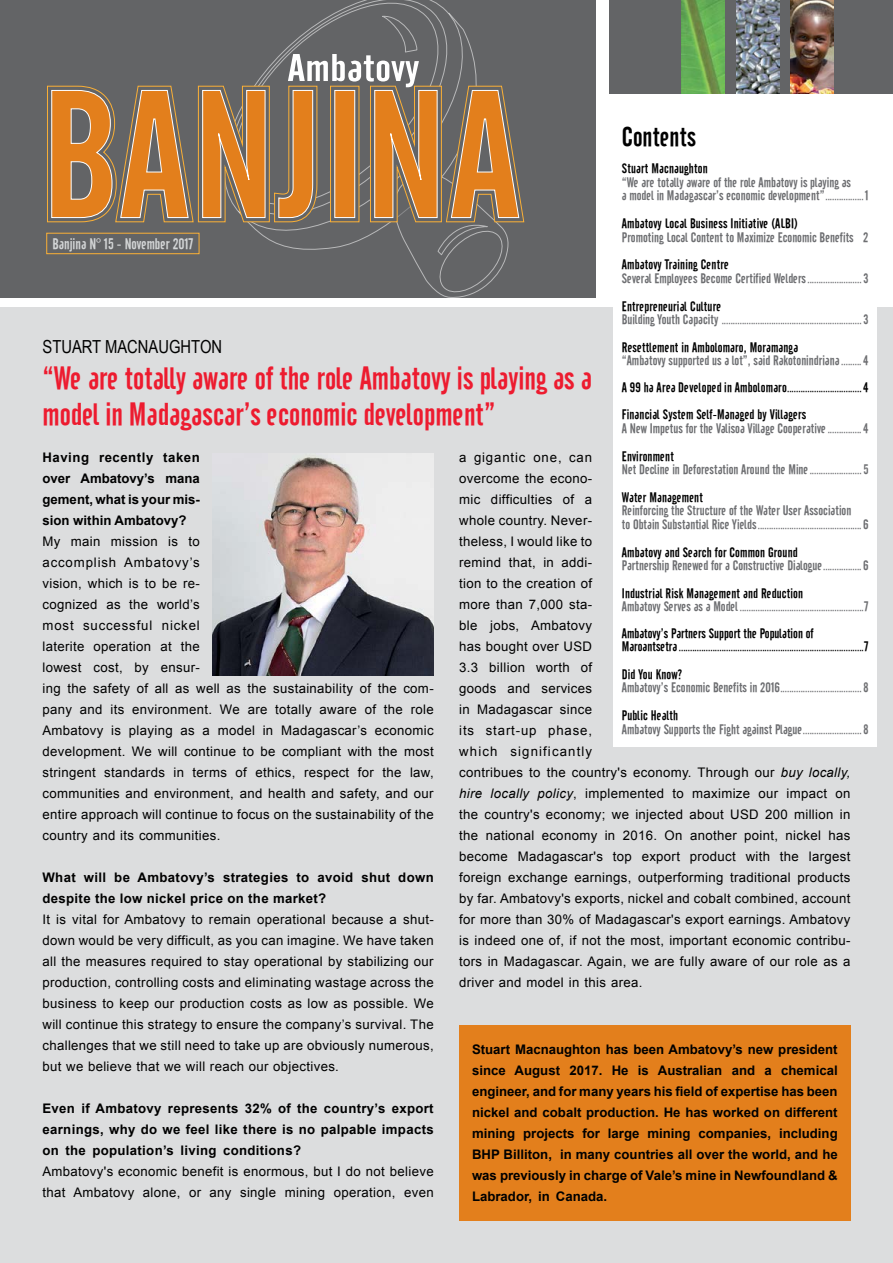
<style>
.page{position:relative;width:893px;height:1263px;background:#fff}
.page>*{position:absolute;margin:0;border:0;box-sizing:border-box;transform-origin:0 0}
.t1{font:31.5px/36px "Cafeta";color:#ed1b2f}
.t2{font:27px "Cafeta";letter-spacing:.005em;color:#000}
.t3{font:18px "Arial Narrow";color:#000}
.t4{font:15px "Cafeta";color:#d3d5d6}
.t5{font:13.5px/13.5px "Cafeta";color:#6d6e71}
.t6{font:13.5px "Cafeta";letter-spacing:.01em;color:#000}
.t7{font:13.2px/21px "Arial";letter-spacing:.025em;color:#000}
.t8{font:700 13.2px/21px "Arial";letter-spacing:.025em;color:#000;text-align:justify}
.t9{font:10.5px "Cafeta";color:#6d6e71}
.t10{font:10.5px "Cafeta";color:#000}
.s1{font-size:10.5px}
.s2{color:#000}
.s3{font-size:13.5px}
.s4{font-style:italic}
</style>
<div class="page">
<div style="left:0;top:0;width:595px;height:298px;background:#636466"></div>
<div style="left:0;top:307px;width:893px;height:956px;background:#dcddde"></div>
<div style="left:459px;top:1025px;width:391px;height:195px;background:#e37f1c"></div>
<div style="left:609px;top:0;width:284px;height:94px;background:#636466"></div>
<svg style="left:336px;top:0;width:112px;height:12px"></svg>
<svg style="left:47px;top:15px;width:478px;height:283px"></svg>
<div style="left:613px;top:121px;width:264px;height:625px;background:#fff"></div>
<img style="left:682px;top:0;width:43px;height:94px">
<img style="left:736px;top:0;width:43px;height:94px">
<img style="left:790px;top:0;width:44px;height:94px">
<img style="left:213px;top:454px;width:221px;height:221px">
<h2 class="t2" style="left:622px;top:121px;width:76px">Contents</h2>
<p class="t6" style="left:622px;top:161px;width:87px">Stuart Macnaughton</p>
<p class="t5" style="left:622px;top:176px;width:248px">“We are totally aware of the role Ambatovy is playing as<br>a model in Madagascar’s economic development”<span class="s1">.................</span>1</p>
<p class="t6" style="left:622px;top:216px;width:178px">Ambatovy Local Business Initiative (ALBI)</p>
<p class="t5" style="left:622px;top:230px;width:248px">Promoting Local Content to Maximize Economic Benefits 2</p>
<p class="t5" style="left:622px;top:258px;width:248px"><span class="s2">Ambatovy Training Centre<br></span>Several Employees Become Certified Welders<span class="s1">........................</span> 3</p>
<p class="t6" style="left:622px;top:298px;width:101px">Entrepreneurial Culture</p>
<p class="t9" style="left:622px;top:315px;width:248px"><span class="s3">Building Youth Capacity</span> .............................................................. <span class="s3">3</span></p>
<p class="t5" style="left:622px;top:341px;width:248px"><span class="s2">Resettlement in Ambolomaro, Moramanga<br></span>“Ambatovy supported us a lot”, said Rakotonindriana <span class="s1">.........</span>4</p>
<p class="t10" style="left:622px;top:382px;width:248px"><span class="s3">A 99 ha Area Developed in Ambolomaro</span>.................................<span class="s3">4</span></p>
<p class="t5" style="left:622px;top:408px;width:248px"><span class="s2">Financial System Self-Managed by Villagers<br></span>A New Impetus for the Valisoa Village Cooperative <span class="s1">...............</span>4</p>
<p class="t5" style="left:622px;top:449px;width:248px"><span class="s2">Environment<br></span>Net Decline in Deforestation Around the Mine<span class="s1">.......................</span> 5</p>
<p class="t6" style="left:622px;top:490px;width:83px">Water Management</p>
<p class="t5" style="left:622px;top:504px;width:231px">Reinforcing the Structure of the Water User Association</p>
<p class="t9" style="left:622px;top:519px;width:248px"><span class="s3">to Obtain Substantial Rice Yields</span>.............................................. <span class="s3">6</span></p>
<p class="t5" style="left:622px;top:545px;width:248px"><span class="s2">Ambatovy and Search for Common Ground<br></span>Partnership Renewed for a Constructive Dialogue<span class="s1">.................</span> 6</p>
<p class="t6" style="left:622px;top:586px;width:183px">Industrial Risk Management and Reduction</p>
<p class="t9" style="left:622px;top:602px;width:248px"><span class="s3">Ambatovy Serves as a Model</span> .......................................................<span class="s3">7</span></p>
<p class="t6" style="left:622px;top:625px;width:193px">Ambatovy’s Partners Support the Population of</p>
<p class="t10" style="left:622px;top:642px;width:248px"><span class="s3">Maroantsetra</span>..................................................................................<span class="s3">7</span></p>
<p class="t6" style="left:622px;top:667px;width:62px">Did You Know?</p>
<p class="t9" style="left:622px;top:683px;width:248px"><span class="s3">Ambatovy’s Economic Benefits in 2016</span>.................................... <span class="s3">8</span></p>
<p class="t5" style="left:622px;top:709px;width:248px"><span class="s2">Public Health<br></span>Ambatovy Supports the Fight against Plague<span class="s1">..........................</span> 8</p>
<p class="t4" style="left:52px;top:235px;width:142px">Banjina N° 15 - November 2017</p>
<h3 class="t3" style="left:43px;top:334px;width:181px">STUART MACNAUGHTON</h3>
<h1 class="t1" style="left:43px;top:361px;width:551px">“We are totally aware of the role Ambatovy is playing as a model in Madagascar’s economic development”</h1>
<p class="t8" style="left:43px;top:447px;width:159px">Having recently taken over Ambatovy’s mana gement, what is your mis&shy;sion within Ambatovy?</p>
<p class="t7" style="left:43px;top:531px;width:393px">My main mission is to<br>accomplish Ambatovy’s<br>vision, which is to be re-<br>cognized as the world’s<br>most successful nickel<br>laterite operation at the<br>lowest cost, by ensur-<br>ing the safety of all as well as the sustainability of the com&shy;pany and its environment. We are totally aware of the role Ambatovy is playing as a model in Madagascar’s economic development. We will continue to be compliant with the most stringent standards in terms of ethics, respect for the law, communities and environment, and health and safety, and our entire approach will continue to focus on the sustainability of the country and its communities.</p>
<p class="t8" style="left:43px;top:867px;width:393px">What will be Ambatovy’s strategies to avoid shut down despite the low nickel price on the market?</p>
<p class="t7" style="left:43px;top:909px;width:393px;text-align:justify">It is vital for Ambatovy to remain operational because a shut&shy;down would be very difficult, as you can imagine. We have taken all the measures required to stay operational by stabilizing our production, controlling costs and eliminating wastage across the business to keep our production costs as low as possible. We will continue this strategy to ensure the company’s survival. The challenges that we still need to take up are obviously numerous, but we believe that we will reach our objectives.</p>
<p class="t8" style="left:43px;top:1098px;width:393px">Even if Ambatovy represents 32% of the country’s export earnings, why do we feel like there is no palpable impacts on the population’s living conditions?</p>
<p class="t7" style="left:43px;top:1161px;width:393px">Ambatovy's economic benefit is enormous, but I do not believe that Ambatovy alone, or any single mining operation, even</p>
<p class="t7" style="left:459px;top:447px;width:393px">a gigantic one, can<br>overcome the econo-<br>mic difficulties of a<br>whole country. Never-<br>theless, I would like to<br>remind that, in addi-<br>tion to the creation of<br>more than 7,000 sta-<br>ble jobs, Ambatovy<br>has bought over USD<br>3.3 billion worth of<br>goods and services<br>in Madagascar since<br>its start-up phase,<br>which significantly<br>contribues to the country's economy. Through our <span class="s4">buy locally, hire locally policy</span>, implemented to maximize our impact on the country's economy; we injected about USD 200 million in the national economy in 2016. On another point, nickel has become Madagascar's top export product with the largest foreign exchange earnings, outperforming traditional products by far. Ambatovy's exports, nickel and cobalt combined, account for more than 30% of Madagascar's export earnings. Ambatovy is indeed one of, if not the most, important economic contribu&shy;tors in Madagascar. Again, we are fully aware of our role as a driver and model in this area.</p>
<p class="t8" style="left:472px;top:1039px;width:367px">Stuart Macnaughton has been Ambatovy’s new president since August 2017. He is Australian and a chemical engineer, and for many years his field of expertise has been nickel and cobalt production. He has worked on different mining projects for large mining companies, including BHP Billiton, in many countries all over the world, and he was previously in charge of Vale’s mine in Newfoundland &amp; Labrador, in Canada.</p>
</div>
